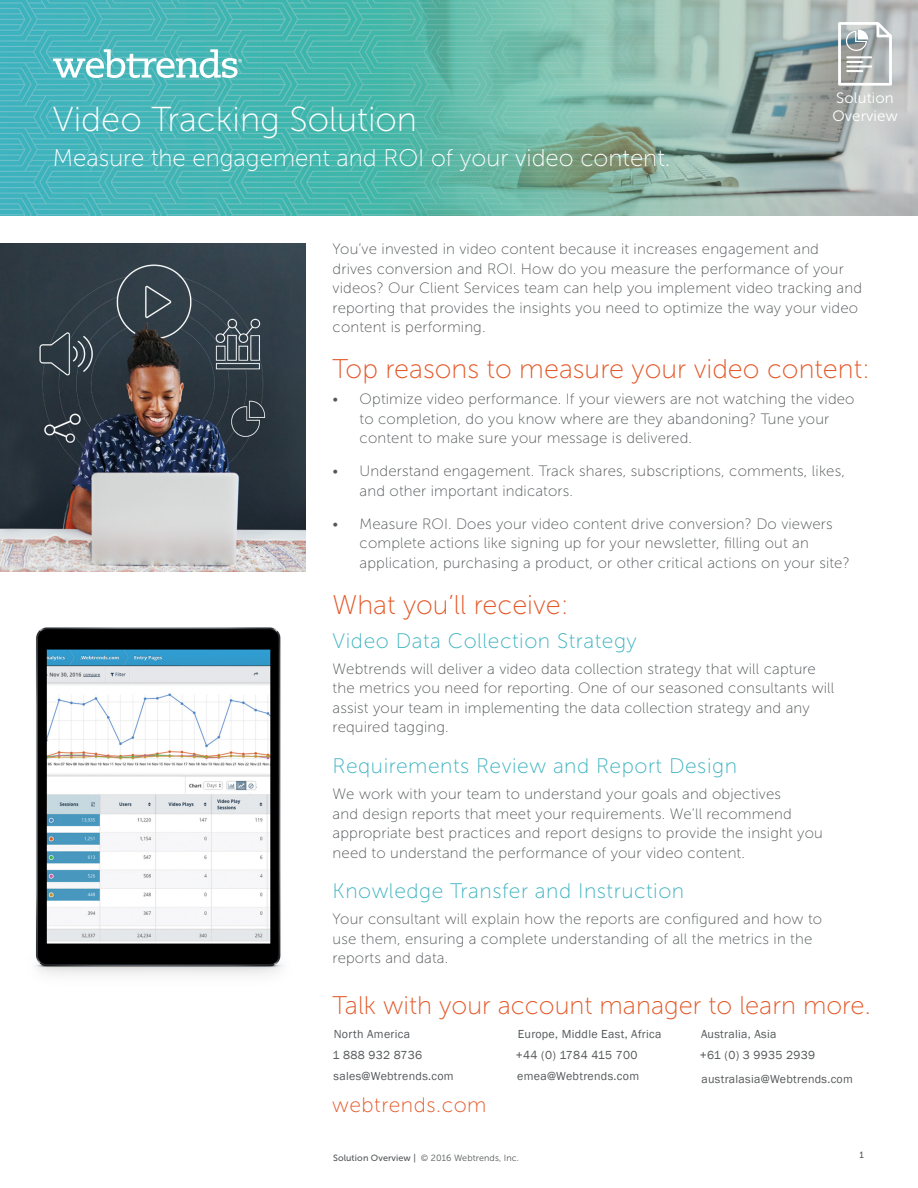
<style>
.page{position:relative;width:918px;height:1188px;background:#fff}
.page>*{position:absolute;margin:0;border:0;box-sizing:border-box;transform-origin:0 0}
.Headers_New{font:34.5px "Museo Sans 100";color:#fff}
.Subhead_Large_Colore{font:27px "Museo Sans 100";color:#e35828}
.Subhead_Large_Colore-2{font:25.5px "Museo Sans 100";color:#e35828}
.Headers_New-2{font:24px "Museo Sans 100";color:#fff}
.Subhead_2{font:21px "Museo Sans 100";letter-spacing:.025em;color:#3db3c0}
.Contact{font:21px "Museo Sans 100";letter-spacing:.025em;color:#e35828}
.Body_Museo{font:15px/19.5px "Museo Sans 100";letter-spacing:.01em;color:#545759}
.t1{font:15px "Museo Sans 300";letter-spacing:.01em;color:#fff}
.Contact_body{font:12px "Franklin Gothic";letter-spacing:.025em;color:#545759}
.t2{font:9px "Museo Sans 300";letter-spacing:.01em;color:#545759}
.t3{font:9px "Museo Sans 500";color:#545759}
.s1{font-family:"Museo Sans 500"}
</style>
<div class="page">
<img style="left:0;top:0;width:545px;height:216px">
<svg style="left:545px;top:0;width:373px;height:216px"></svg>
<svg style="left:838px;top:22px;width:54px;height:64px"></svg>
<svg style="left:53px;top:49px;width:189px;height:29px"></svg>
<img style="left:35px;top:627px;width:248px;height:348px">
<img style="left:0;top:243px;width:306px;height:328px">
<p class="t1" style="left:836px;top:90px;width:59px">Solution</p>
<p class="Headers_New" style="left:53px;top:100px;width:366px">Video Tracking Solution</p>
<p class="t1" style="left:832px;top:108px;width:67px">Overview</p>
<p class="Headers_New-2" style="left:53px;top:145px;width:619px">Measure the engagement and ROI of your video content.</p>
<p class="Body_Museo" style="left:333px;top:240px;width:531px">You’ve invested in video content because it increases engagement and drives conversion and ROI. How do you measure the performance of your videos? Our Client Services team can help you implement video tracking and reporting that provides the insights you need to optimize the way your video content is performing.</p>
<p class="Subhead_Large_Colore" style="left:333px;top:355px;width:539px">Top reasons to measure your video content:</p>
<p class="Body_Museo" style="left:360px;top:390px;width:496px;text-indent:-27px">• Optimize video performance. If your viewers are not watching the video to completion, do you know where are they abandoning? Tune your content to make sure your message is delivered.</p>
<p class="Body_Museo" style="left:360px;top:462px;width:487px;text-indent:-27px">• Understand engagement. Track shares, subscriptions, comments, likes, and other important indicators.</p>
<p class="Body_Museo" style="left:360px;top:514px;width:492px;text-indent:-27px">• Measure ROI. Does your video content drive conversion? Do viewers complete actions like signing up for your newsletter, filling out an application, purchasing a product, or other critical actions on your site?</p>
<p class="Subhead_Large_Colore" style="left:333px;top:590px;width:238px">What you’ll receive:</p>
<p class="Subhead_2" style="left:333px;top:629px;width:306px">Video Data Collection Strategy</p>
<p class="Body_Museo" style="left:333px;top:659px;width:503px">Webtrends will deliver a video data collection strategy that will capture the metrics you need for reporting. One of our seasoned consultants will assist your team in implementing the data collection strategy and any required tagging.</p>
<p class="Subhead_2" style="left:333px;top:754px;width:406px">Requirements Review and Report Design</p>
<p class="Body_Museo" style="left:333px;top:784px;width:492px">We work with your team to understand your goals and objectives<br>and design reports that meet your requirements. We’ll recommend appropriate best practices and report designs to provide the insight you need to understand the performance of your video content.</p>
<p class="Subhead_2" style="left:333px;top:880px;width:353px">Knowledge Transfer and Instruction</p>
<p class="Body_Museo" style="left:333px;top:910px;width:491px">Your consultant will explain how the reports are configured and how to use them, ensuring a complete understanding of all the metrics in the reports and data.</p>
<p class="Subhead_Large_Colore-2" style="left:333px;top:992px;width:540px">Talk with your account manager to learn more.</p>
<p class="Contact_body" style="left:334px;top:1027px;width:78px">North America</p>
<p class="Contact_body" style="left:332px;top:1048px;width:91px">1 888 932 8736</p>
<p class="Contact_body" style="left:334px;top:1069px;width:122px">sales@Webtrends.com</p>
<p class="Contact_body" style="left:518px;top:1027px;width:145px">Europe, Middle East, Africa</p>
<p class="Contact_body" style="left:516px;top:1048px;width:123px">+44 (0) 1784 415 700</p>
<p class="Contact_body" style="left:517px;top:1069px;width:123px">emea@Webtrends.com</p>
<p class="Contact_body" style="left:701px;top:1027px;width:77px">Australia, Asia</p>
<p class="Contact_body" style="left:700px;top:1048px;width:117px">+61 (0) 3 9935 2939</p>
<p class="Contact_body" style="left:701px;top:1072px;width:153px">australasia@Webtrends.com</p>
<p class="Contact" style="left:332px;top:1094px;width:156px">webtrends.com</p>
<p class="t2" style="left:333px;top:1153px;width:188px"><span class="s1">Solution Overview |</span> © 2016 Webtrends, Inc.</p>
<p class="t3" style="left:860px;top:1150px;width:6px">1</p>
</div>
